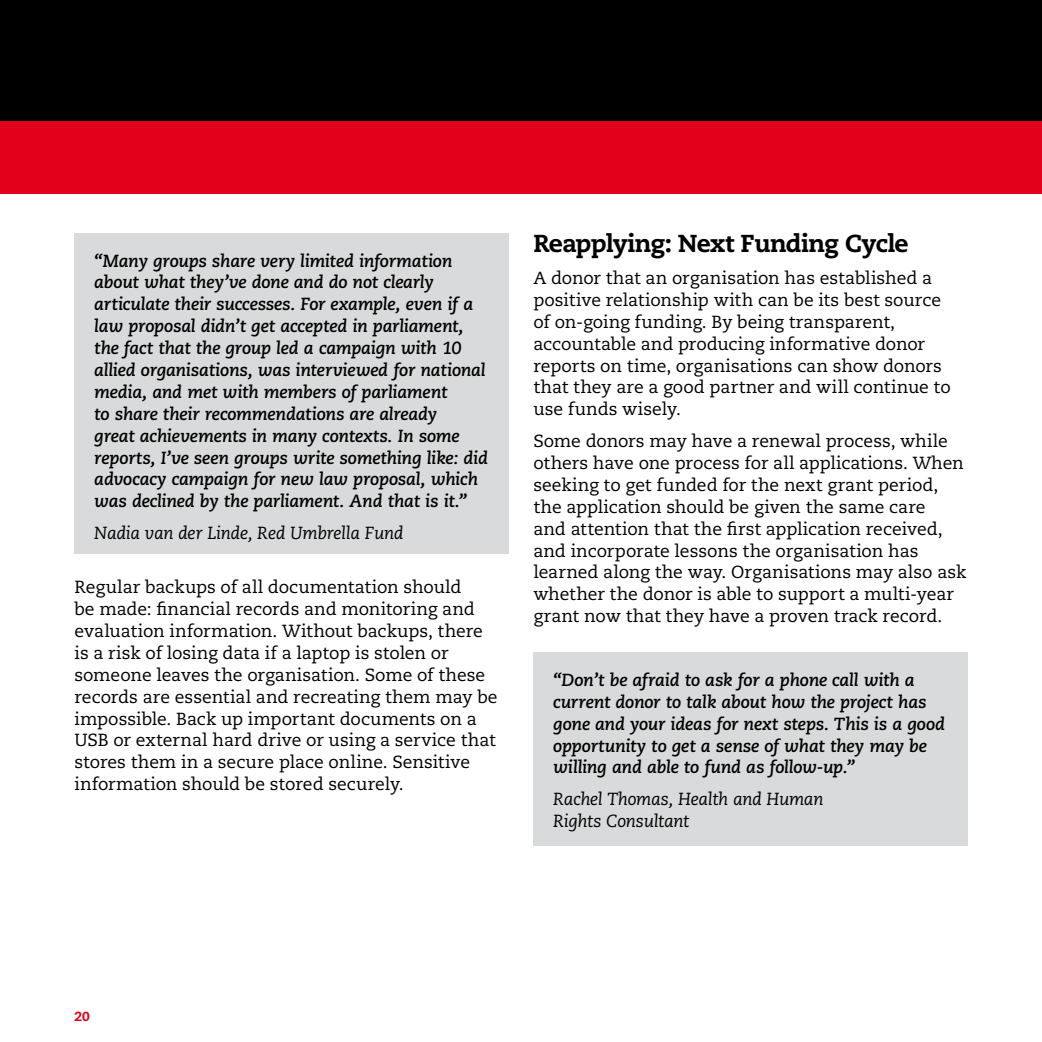
<style>
.page{position:relative;width:1042px;height:1042px;background:#fff}
.page>*{position:absolute;margin:0;border:0;box-sizing:border-box;transform-origin:0 0}
.t1{font:800 24.5px "Caecilia LT";letter-spacing:-.03em;color:#000}
.t2{font:17.5px/21.9px "Caecilia LT";letter-spacing:-.005em;color:#000}
.t3{font:italic 700 17.5px/21.9px "Caecilia LT";letter-spacing:-.015em;color:#000}
.t4{font:italic 17.5px/21.9px "Caecilia LT";letter-spacing:-.02em;color:#000}
.t5{font:800 13.12px "Caecilia LT";color:#e2001a}
</style>
<div class="page">
<div style="left:0;top:121px;width:1042px;height:72px;background:#e2001a"></div>
<div style="left:0;top:0;width:1042px;height:121px;background:#000"></div>
<div style="left:74px;top:233px;width:434px;height:320px;background:#d9dadb"></div>
<div style="left:533px;top:652px;width:434px;height:194px;background:#d9dadb"></div>
<p class="t3" style="left:94px;top:250px;width:395px">“Many groups share very limited information about what they’ve done and do not clearly articulate their successes. For example, even if a law proposal didn’t get accepted in parliament, the fact that the group led a campaign with 10 allied organisations, was interviewed for national media, and met with members of parliament<br>to share their recommendations are already<br>great achievements in many contexts. In some reports, I’ve seen groups write something like: did advocacy campaign for new law proposal, which was declined by the parliament. And that is it.”</p>
<p class="t4" style="left:94px;top:522px;width:311px">Nadia van der Linde, Red Umbrella Fund</p>
<p class="t2" style="left:74px;top:576px;width:425px">Regular backups of all documentation should<br>be made: financial records and monitoring and evaluation information. Without backups, there is a risk of losing data if a laptop is stolen or someone leaves the organisation. Some of these records are essential and recreating them may be impossible. Back up important documents on a USB or external hard drive or using a service that stores them in a secure place online. Sensitive information should be stored securely.</p>
<h1 class="t1" style="left:533px;top:228px;width:377px">Reapplying: Next Funding Cycle</h1>
<p class="t2" style="left:533px;top:267px;width:419px">A donor that an organisation has established a positive relationship with can be its best source of on-going funding. By being transparent, accountable and producing informative donor reports on time, organisations can show donors that they are a good partner and will continue to use funds wisely.</p>
<p class="t2" style="left:533px;top:430px;width:435px">Some donors may have a renewal process, while others have one process for all applications. When seeking to get funded for the next grant period, the application should be given the same care<br>and attention that the first application received, and incorporate lessons the organisation has learned along the way. Organisations may also ask whether the donor is able to support a multi-year grant now that they have a proven track record.</p>
<p class="t3" style="left:553px;top:669px;width:393px">“Don’t be afraid to ask for a phone call with a current donor to talk about how the project has gone and your ideas for next steps. This is a good opportunity to get a sense of what they may be willing and able to fund as follow-up.”</p>
<p class="t4" style="left:553px;top:788px;width:272px">Rachel Thomas, Health and Human<br>Rights Consultant</p>
<p class="t5" style="left:74px;top:1008px;width:17px">20</p>
</div>
